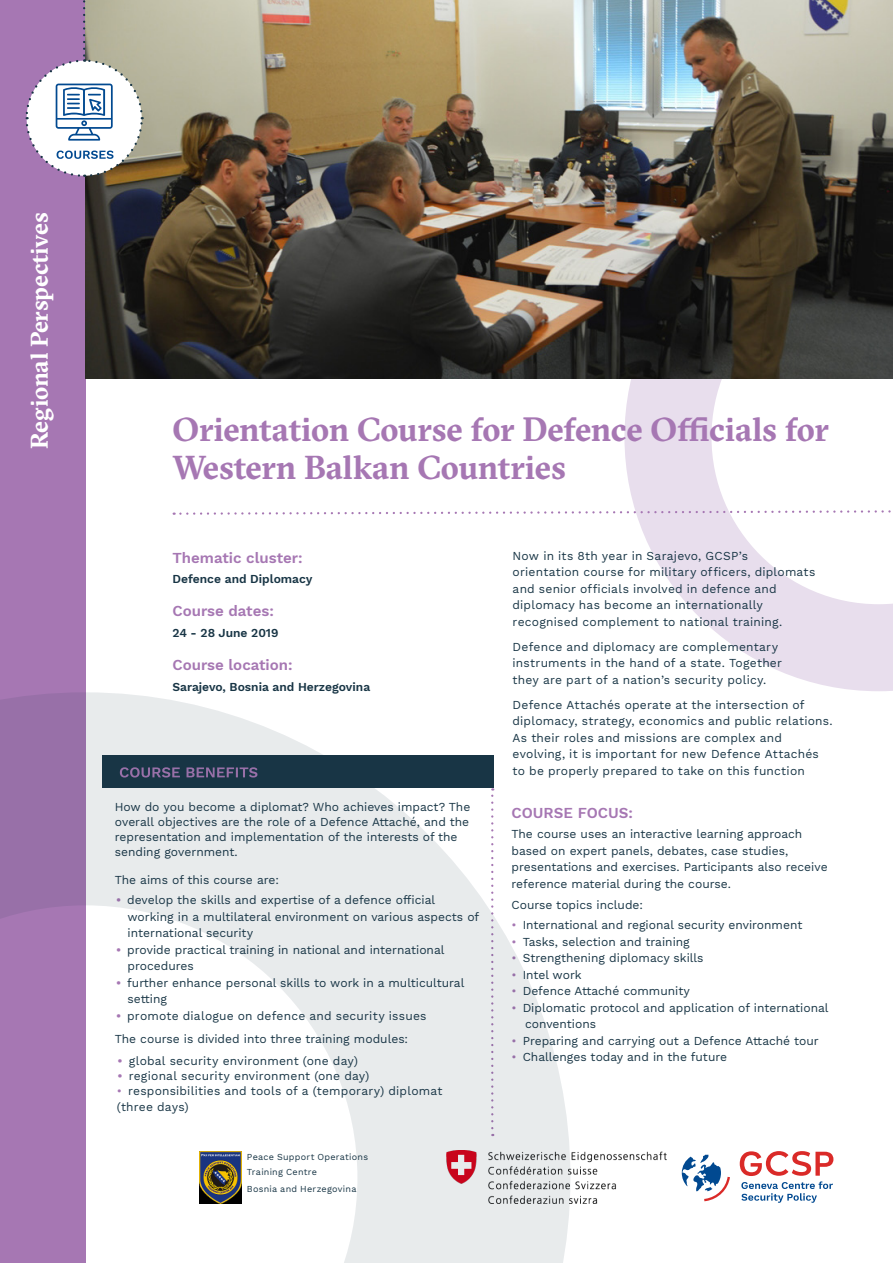
<style>
.page{position:relative;width:893px;height:1263px;background:#fff}
.page>*{position:absolute;margin:0;border:0;box-sizing:border-box;transform-origin:0 0}
.Main_heading{font:700 33px/37.5px "GT Sectra";letter-spacing:-.005em;color:#a677b3}
.t1{font:700 24px "GT Sectra";letter-spacing:-.005em;color:#fff}
.Sub-heads_purple{font:600 15px "Work Sans";color:#a677b3}
.INTRO_PARAGRAPH{font:12px/16.5px "Work Sans";letter-spacing:.01em;color:#183545}
.BULLET_POINTS{font:12px/15px "Work Sans";color:#183545}
.Sub-heads_purple-2{font:12px/16.5px "Work Sans";color:#183545}
.t2{font:600 12px "Work Sans";color:#183545}
.BODY_COPY{font:12px "Work Sans";color:#183545}
.Sub-heads_purple-3{font:9px "Work Sans";letter-spacing:.025em;color:#183545}
.s1{font-weight:600;color:#a677b3}
.s2{color:#a677b3}
</style>
<div class="page">
<svg style="left:624px;top:378px;width:269px;height:313px"></svg>
<div style="left:0;top:0;width:85px;height:1263px;background:#a677b3"></div>
<svg style="left:682px;top:1154px;width:48px;height:47px"></svg>
<svg style="left:740px;top:1151px;width:93px;height:52px"></svg>
<img style="left:85px;top:0;width:808px;height:378px">
<img style="left:570px;top:1151px;width:96px;height:52px">
<svg style="left:0;top:692px;width:570px;height:571px"></svg>
<svg style="left:174px;top:509px;width:719px;height:7px"></svg>
<svg style="left:25px;top:0;width:119px;height:178px"></svg>
<p class="t1" style="left:25px;top:449px;width:238px;rotate:-90deg">Regional Perspectives</p>
<p class="Main_heading" style="left:173px;top:411px;width:658px">Orientation Course for Defence Officials for<br>Western Balkan Countries</p>
<p class="Sub-heads_purple" style="left:173px;top:549px;width:132px">Thematic cluster:</p>
<p class="t2" style="left:173px;top:572px;width:141px">Defence and Diplomacy</p>
<p class="Sub-heads_purple" style="left:173px;top:602px;width:103px">Course dates:</p>
<p class="t2" style="left:173px;top:626px;width:108px">24 - 28 June 2019</p>
<p class="Sub-heads_purple" style="left:173px;top:656px;width:122px">Course location:</p>
<p class="t2" style="left:173px;top:680px;width:199px">Sarajevo, Bosnia and Herzegovina</p>
<p class="BULLET_POINTS" style="left:115px;top:800px;width:357px">How do you become a diplomat? Who achieves impact? The overall objectives are the role of a Defence Attaché, and the representation and implementation of the interests of the sending government.</p>
<p class="BULLET_POINTS" style="left:115px;top:872px;width:166px">The aims of this course are:</p>
<p class="INTRO_PARAGRAPH" style="left:128px;top:892px;width:353px;text-indent:-11px"><span class="s1">•</span> develop the skills and expertise of a defence official working in a multilateral environment on various aspects of international security</p>
<p class="INTRO_PARAGRAPH" style="left:128px;top:942px;width:318px;text-indent:-11px"><span class="s1">•</span> provide practical training in national and international procedures</p>
<p class="INTRO_PARAGRAPH" style="left:128px;top:975px;width:338px;text-indent:-11px"><span class="s1">•</span> further enhance personal skills to work in a multicultural setting</p>
<p class="INTRO_PARAGRAPH" style="left:116px;top:1008px;width:312px"><span class="s1">•</span> promote dialogue on defence and security issues</p>
<p class="BODY_COPY" style="left:115px;top:1032px;width:295px">The course is divided into three training modules:</p>
<p class="INTRO_PARAGRAPH" style="left:118px;top:1053px;width:242px"><span class="s1">•</span> global security environment (one day)</p>
<p class="INTRO_PARAGRAPH" style="left:118px;top:1068px;width:253px"><span class="s1">•</span> regional security environment (one day)</p>
<p class="INTRO_PARAGRAPH" style="left:117px;top:1083px;width:327px"><span class="s2">•</span> responsibilities and tools of a (temporary) diplomat (three days)</p>
<p class="Sub-heads_purple-3" style="left:247px;top:1152px;width:123px">Peace Support Operations</p>
<p class="Sub-heads_purple-3" style="left:247px;top:1167px;width:72px">Training Centre</p>
<p class="Sub-heads_purple-3" style="left:247px;top:1183px;width:111px">Bosnia and Herzegovina</p>
<p class="INTRO_PARAGRAPH" style="left:513px;top:548px;width:304px">Now in its 8th year in Sarajevo, GCSP’s orientation course for military officers, diplomats and senior officials involved in defence and diplomacy has become an internationally recognised complement to national training.</p>
<p class="INTRO_PARAGRAPH" style="left:513px;top:639px;width:271px">Defence and diplomacy are complementary instruments in the hand of a state. Together they are part of a nation’s security policy.</p>
<p class="INTRO_PARAGRAPH" style="left:513px;top:697px;width:322px">Defence Attachés operate at the intersection of diplomacy, strategy, economics and public relations.<br>As their roles and missions are complex and evolving, it is important for new Defence Attachés to be properly prepared to take on this function</p>
<p class="Sub-heads_purple" style="left:512px;top:804px;width:123px">COURSE FOCUS:</p>
<p class="Sub-heads_purple-2" style="left:512px;top:827px;width:318px">The course uses an interactive learning approach based on expert panels, debates, case studies, presentations and exercises. Participants also receive reference material during the course.</p>
<p class="Sub-heads_purple-2" style="left:512px;top:897px;width:133px">Course topics include:</p>
<p class="INTRO_PARAGRAPH" style="left:512px;top:918px;width:292px"><span class="s2">•</span> International and regional security environment</p>
<p class="INTRO_PARAGRAPH" style="left:512px;top:934px;width:180px"><span class="s2">•</span> Tasks, selection and training</p>
<p class="INTRO_PARAGRAPH" style="left:512px;top:951px;width:193px"><span class="s2">•</span> Strengthening diplomacy skills</p>
<p class="INTRO_PARAGRAPH" style="left:512px;top:967px;width:72px"><span class="s2">•</span> Intel work</p>
<p class="INTRO_PARAGRAPH" style="left:512px;top:984px;width:180px"><span class="s2">•</span> Defence Attaché community</p>
<p class="INTRO_PARAGRAPH" style="left:525px;top:1000px;width:305px;text-indent:-14px"><span class="s2">•</span> Diplomatic protocol and application of international conventions</p>
<p class="INTRO_PARAGRAPH" style="left:512px;top:1033px;width:309px"><span class="s2">•</span> Preparing and carrying out a Defence Attaché tour</p>
<p class="INTRO_PARAGRAPH" style="left:512px;top:1050px;width:217px"><span class="s2">•</span> Challenges today and in the future</p>
</div>
